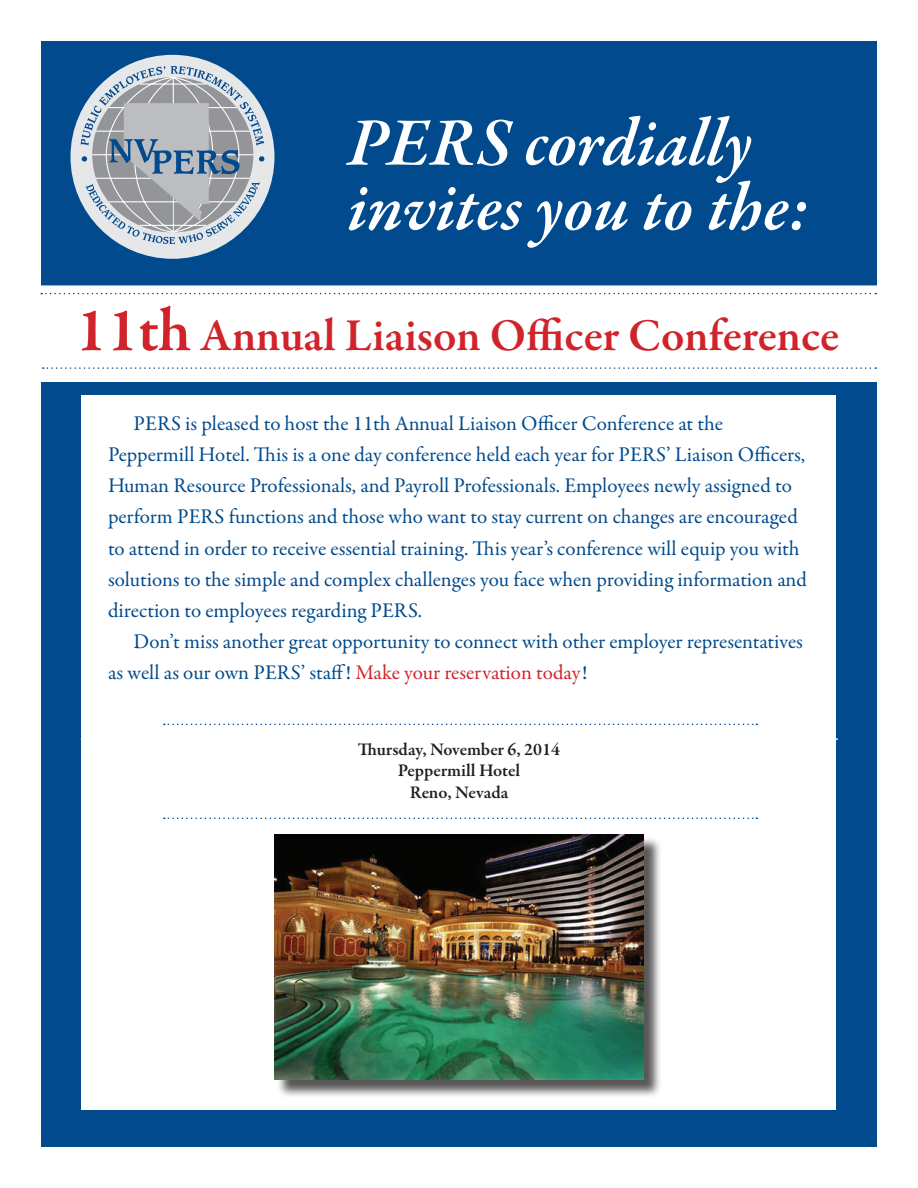
<style>
.page{position:relative;width:918px;height:1188px;background:#fff}
.page>*{position:absolute;margin:0;border:0;box-sizing:border-box;transform-origin:0 0}
.t1{font:italic 600 69px/64.8px "Garamond Premr Pro";letter-spacing:-.005em;color:#fff}
.t2{font:600 46.5px "Garamond Premr Pro";letter-spacing:-.005em;color:#d1232a}
.t3{font:21px/31.2px "Garamond Premr Pro";color:#004a8d}
.t4{font:600 18px/21.6px "Garamond Premr Pro";color:#231f20;text-align:center}
.s1{font-size:63px}
.s2{color:#d1232a}
</style>
<div class="page">
<div style="left:41px;top:41px;width:836px;height:1106px;background:#004a8d"></div>
<div style="left:81px;top:395px;width:755px;height:714px;background:#fff"></div>
<div style="left:70px;top:55px;width:204px;height:204px;background:#e6e7e9;border-radius:50%"></div>
<svg style="left:81px;top:66px;width:183px;height:178px"></svg>
<div style="left:41px;top:285px;width:835px;height:97px;background:#fff"></div>
<svg style="left:164px;top:724px;width:593px;height:1px"></svg>
<svg style="left:164px;top:818px;width:593px;height:1px"></svg>
<div style="left:277px;top:836px;width:385px;height:262px;background:#231f20;opacity:.75"></div>
<img style="left:274px;top:834px;width:369px;height:246px">
<h1 class="t1" style="left:348px;top:114px;width:463px">PERS cordially invites you to the:</h1>
<h2 class="t2" style="left:75px;top:307px;width:766px"><span class="s1">11th</span> Annual Liaison Officer Conference</h2>
<p class="t3" style="left:108px;top:408px;width:701px;text-indent:25px">PERS is pleased to host the 11th Annual Liaison Officer Conference at the Peppermill Hotel. This is a one day conference held each year for PERS’ Liaison Officers, Human Resource Professionals, and Payroll Professionals. Employees newly assigned to perform PERS functions and those who want to stay current on changes are encouraged to attend in order to receive essential training. This year’s conference will equip you with solutions to the simple and complex challenges you face when providing information and direction to employees regarding PERS.</p>
<p class="t3" style="left:108px;top:626px;width:697px;text-indent:25px">Don’t miss another great opportunity to connect with other employer representatives as well as our own PERS’ staff! <span class="s2">Make your reservation today</span>!</p>
<p class="t4" style="left:358px;top:738px;width:204px">Thursday, November 6, 2014<br>Peppermill Hotel<br>Reno, Nevada</p>
</div>
